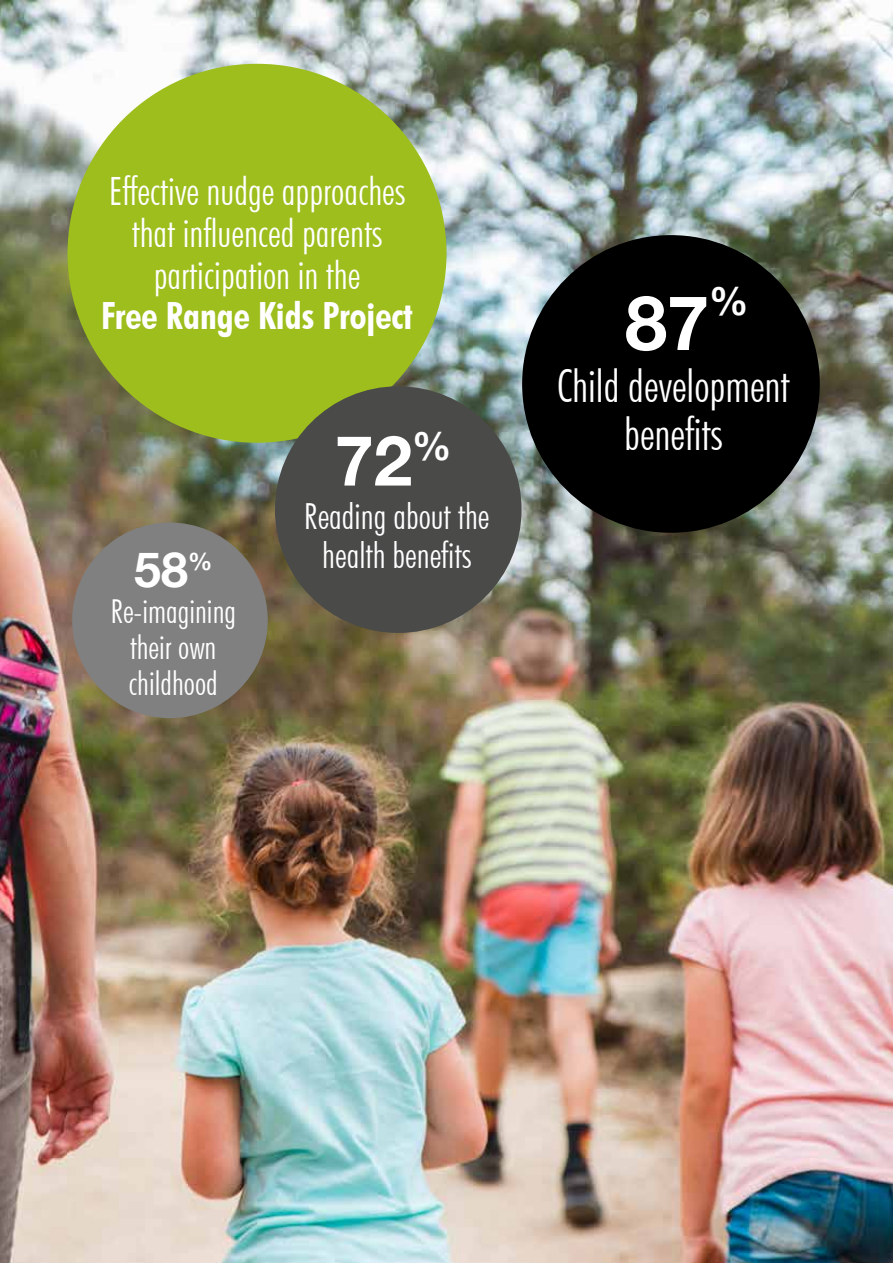
<style>
.page{position:relative;width:893px;height:1263px;background:#fff}
.page>*{position:absolute;margin:0;border:0;box-sizing:border-box;transform-origin:0 0}
.t1{font:700 75.6px "Helvetica Neue LT";color:#fff}
.t2{font:700 69.6px "Helvetica Neue LT";color:#fff}
.t3{font:700 48.45px "Helvetica Neue LT";color:#fff}
.t4{font:300 condensed 45px/48px "Futura BT";color:#fff;text-align:center}
.t5{font:700 39.3px "Helvetica Neue LT";color:#fff}
.t6{font:300 condensed 39px/42px "Futura BT";color:#fff;text-align:center}
.t7{font:700 condensed 37.5px "Futura BT";color:#fff}
.t8{font:300 condensed 36px/39px "Futura BT";color:#fff;text-align:center}
.t9{font:300 condensed 33px/36px "Futura BT";color:#fff;text-align:center}
</style>
<div class="page">
<img style="left:0;top:0;width:893px;height:1263px">
<div style="left:68px;top:64px;width:378px;height:379px;background:#9dbe1d;border-radius:50%"></div>
<div style="left:275px;top:386px;width:247px;height:247px;background:#4a4a49;border-radius:50%"></div>
<div style="left:522px;top:235px;width:298px;height:298px;background:#000;border-radius:50%"></div>
<div style="left:72px;top:522px;width:196px;height:196px;background:#808080;border-radius:50%"></div>
<p class="t6" style="left:109px;top:169px;width:298px">Effective nudge approaches that influenced parents participation in the</p>
<p class="t7" style="left:101px;top:293px;width:313px">Free Range Kids Project</p>
<p class="t3" style="left:134px;top:540px;width:80px">58<sup>%</sup></p>
<p class="t9" style="left:110px;top:593px;width:127px">Re-imagining their own childhood</p>
<h2 class="t2" style="left:335px;top:418px;width:118px">72<sup>%</sup></h2>
<p class="t8" style="left:304px;top:496px;width:187px">Reading about the health benefits</p>
<h1 class="t1" style="left:625px;top:276px;width:86px">87</h1>
<p class="t5" style="left:709px;top:277px;width:41px">%</p>
<p class="t4" style="left:557px;top:361px;width:234px">Child development benefits</p>
</div>
